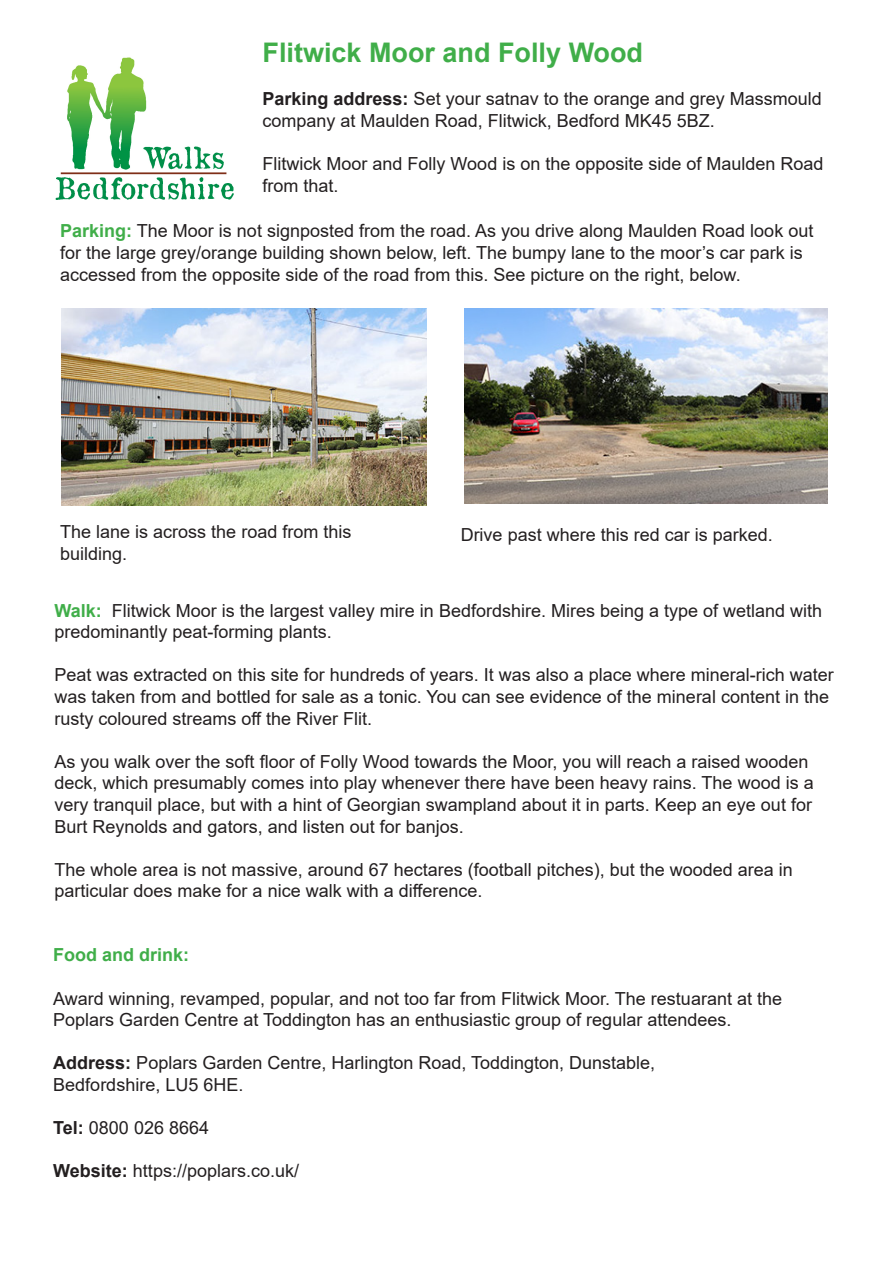
<style>
.page{position:relative;width:893px;height:1263px;background:#fff}
.page>*{position:absolute;margin:0;border:0;box-sizing:border-box;transform-origin:0 0}
.t1{font:700 27px "Arial";color:#40ae49}
.t2{font:18px/21.6px "Arial";color:#231f20}
.t3{font:700 18px "Arial";color:#40ae49}
.s1{font-weight:700}
.s2{font-weight:700;color:#40ae49}
</style>
<div class="page">
<img style="left:55px;top:57px;width:179px;height:143px">
<img style="left:464px;top:308px;width:364px;height:196px">
<img style="left:61px;top:308px;width:366px;height:197px">
<p class="t1" style="left:263px;top:33px;width:382px">Flitwick Moor and Folly Wood</p>
<p class="t2" style="left:263px;top:88px;width:561px"><span class="s1">Parking address:</span> Set your satnav to the orange and grey Massmould company at Maulden Road, Flitwick, Bedford MK45 5BZ.</p>
<p class="t2" style="left:263px;top:153px;width:562px">Flitwick Moor and Folly Wood is on the opposite side of Maulden Road from that.</p>
<p class="t2" style="left:60px;top:220px;width:755px"><span class="s2">Parking:</span> The Moor is not signposted from the road. As you drive along Maulden Road look out for the large grey/orange building shown below, left. The bumpy lane to the moor’s car park is</p>
<p class="t2" style="left:60px;top:263px;width:682px">accessed from the opposite side of the road from this. See picture on the right, below.</p>
<p class="t2" style="left:60px;top:521px;width:293px">The lane is across the road from this</p>
<p class="t2" style="left:60px;top:542px;width:69px">building.</p>
<p class="t2" style="left:461px;top:524px;width:314px">Drive past where this red car is parked.</p>
<p class="t2" style="left:55px;top:599px;width:769px"><span class="s2">Walk:</span> Flitwick Moor is the largest valley mire in Bedfordshire. Mires being a type of wetland with predominantly peat-forming plants.</p>
<p class="t2" style="left:55px;top:664px;width:781px">Peat was extracted on this site for hundreds of years. It was also a place where mineral-rich water was taken from and bottled for sale as a tonic. You can see evidence of the mineral content in the rusty coloured streams off the River Flit.</p>
<p class="t2" style="left:55px;top:750px;width:761px">As you walk over the soft floor of Folly Wood towards the Moor, you will reach a raised wooden deck, which presumably comes into play whenever there have been heavy rains. The wood is a very tranquil place, but with a hint of Georgian swampland about it in parts. Keep an eye out for Burt Reynolds and gators, and listen out for banjos.</p>
<p class="t2" style="left:55px;top:858px;width:740px">The whole area is not massive, around 67 hectares (football pitches), but the wooded area in</p>
<p class="t2" style="left:55px;top:880px;width:429px">particular does make for a nice walk with a difference.</p>
<p class="t3" style="left:53px;top:942px;width:138px">Food and drink:</p>
<p class="t2" style="left:53px;top:987px;width:730px">Award winning, revamped, popular, and not too far from Flitwick Moor. The restuarant at the</p>
<p class="t2" style="left:53px;top:1009px;width:680px">Poplars Garden Centre at Toddington has an enthusiastic group of regular attendees.</p>
<p class="t2" style="left:53px;top:1052px;width:603px"><span class="s1">Address:</span> Poplars Garden Centre, Harlington Road, Toddington, Dunstable,<br>Bedfordshire, LU5 6HE.</p>
<p class="t2" style="left:53px;top:1117px;width:157px"><span class="s1">Tel:</span> 0800 026 8664</p>
<p class="t2" style="left:53px;top:1160px;width:247px"><span class="s1">Website:</span> https://poplars.co.uk/</p>
</div>
